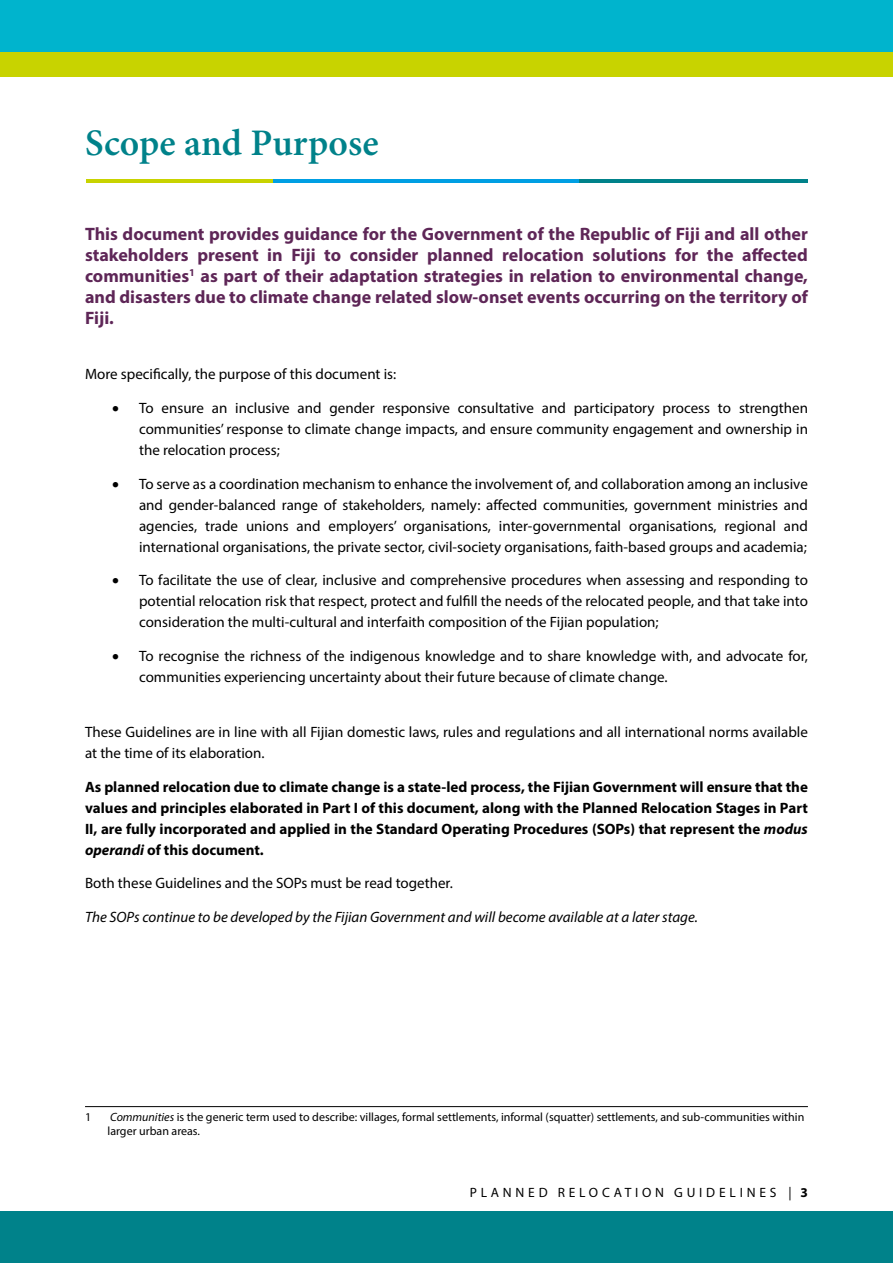
<style>
.page{position:relative;width:893px;height:1263px;background:#fff}
.page>*{position:absolute;margin:0;border:0;box-sizing:border-box;transform-origin:0 0}
.t1{font:600 37.5px "Minion Pro";color:#00828a}
.t2{font:700 18px/21px "Myriad Pro";color:#5e2657;text-align:justify}
.t3{font:15px/21px "Myriad Pro";color:#000;text-align:justify}
.t4{font:700 15px/21px "Myriad Pro";color:#000;text-align:justify}
.t5{font:italic 15px "Myriad Pro";color:#000}
.t6{font:13.5px "Myriad Pro";letter-spacing:.28em;color:#000}
.t7{font:12px/14.4px "Myriad Pro";color:#000}
.s1{font-style:italic}
.s2{font-weight:700}
</style>
<div class="page">
<div style="left:0;top:0;width:893px;height:77px;background:#c8d300"></div>
<div style="left:0;top:0;width:893px;height:52px;background:#00b4cd"></div>
<div style="left:0;top:1211px;width:893px;height:52px;background:#00828a"></div>
<hr style="left:85px;top:1106px;width:723px;height:1px;background:#000">
<hr style="left:87px;top:180px;width:721px;height:3px;background:#009fe3">
<hr style="left:87px;top:180px;width:186px;height:3px;background:#c8d300">
<hr style="left:579px;top:180px;width:229px;height:3px;background:#00828a">
<h1 class="t1" style="left:85px;top:117px;width:295px">Scope and Purpose</h1>
<p class="t2" style="left:85px;top:222px;width:724px">This document provides guidance for the Government of the Republic of Fiji and all other stakeholders present in Fiji to consider planned relocation solutions for the affected communities<sup>1</sup> as part of their adaptation strategies in relation to environmental change, and disasters due to climate change related slow-onset events occurring on the territory of Fiji.</p>
<p class="t3" style="left:85px;top:363px;width:313px">More specifically, the purpose of this document is:</p>
<p class="t3" style="left:139px;top:397px;width:670px;text-indent:-27px">• To ensure an inclusive and gender responsive consultative and participatory process to strengthen communities’ response to climate change impacts, and ensure community engagement and ownership in the relocation process;</p>
<p class="t3" style="left:139px;top:473px;width:670px;text-indent:-27px">• To serve as a coordination mechanism to enhance the involvement of, and collaboration among an inclusive and gender-balanced range of stakeholders, namely: affected communities, government ministries and agencies, trade unions and employers’ organisations, inter-governmental organisations, regional and international organisations, the private sector, civil-society organisations, faith-based groups and academia;</p>
<p class="t3" style="left:139px;top:569px;width:670px;text-indent:-27px">• To facilitate the use of clear, inclusive and comprehensive procedures when assessing and responding to potential relocation risk that respect, protect and fulfill the needs of the relocated people, and that take into consideration the multi-cultural and interfaith composition of the Fijian population;</p>
<p class="t3" style="left:139px;top:645px;width:670px;text-indent:-27px">• To recognise the richness of the indigenous knowledge and to share knowledge with, and advocate for, communities experiencing uncertainty about their future because of climate change.</p>
<p class="t3" style="left:85px;top:721px;width:724px">These Guidelines are in line with all Fijian domestic laws, rules and regulations and all international norms available at the time of its elaboration.</p>
<p class="t4" style="left:85px;top:775px;width:724px">As planned relocation due to climate change is a state-led process, the Fijian Government will ensure that the values and principles elaborated in Part I of this document, along with the Planned Relocation Stages in Part II, are fully incorporated and applied in the Standard Operating Procedures (SOPs) that represent the <span class="s1">modus operandi</span> of this document.</p>
<p class="t3" style="left:85px;top:872px;width:369px">Both these Guidelines and the SOPs must be read together.</p>
<p class="t5" style="left:85px;top:908px;width:614px">The SOPs continue to be developed by the Fijian Government and will become available at a later stage.</p>
<p class="t7" style="left:85px;top:1109px;width:8px">1</p>
<p class="t7" style="left:108px;top:1109px;width:698px"><span class="s1">Communities</span> is the generic term used to describe: villages, formal settlements, informal (squatter) settlements, and sub-communities within larger urban areas.</p>
<p class="t6" style="left:470px;top:1184px;width:340px">PLANNED RELOCATION GUIDELINES | <span class="s2">3</span></p>
</div>
